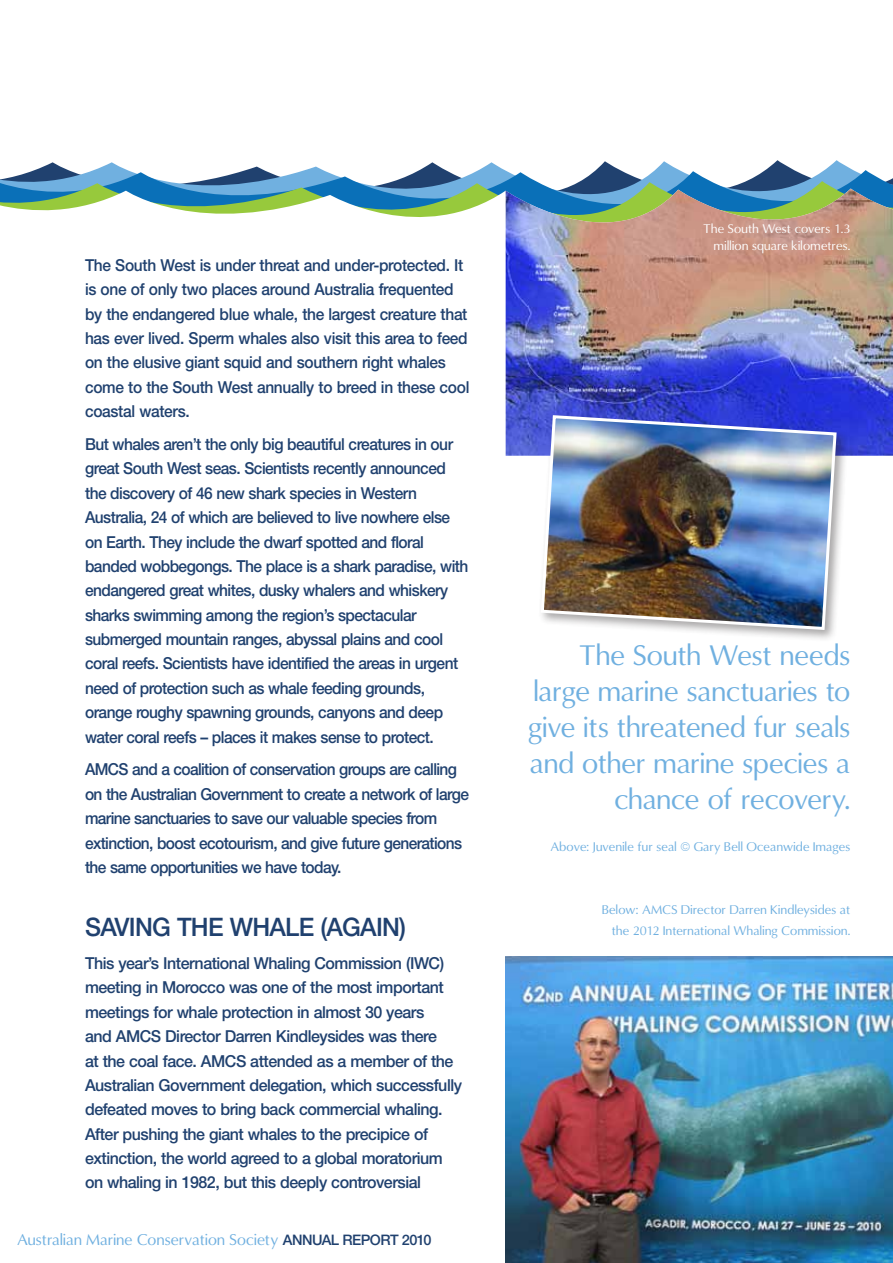
<style>
.page{position:relative;width:893px;height:1263px;background:#fff}
.page>*{position:absolute;margin:0;border:0;box-sizing:border-box;transform-origin:0 0}
.t1{font:27px/36px "Omni";color:#70b0e0;text-align:right}
.t2{font:500 25.5px "Helvetica Neue";letter-spacing:-.03em;color:#20416f}
.t3{font:500 16.5px/24.3px "Helvetica Neue";letter-spacing:-.035em;color:#20416f;scale:.94 1}
.t4{font:500 16.5px/24.3px "Helvetica Neue";letter-spacing:-.035em;color:#20416f}
.t5{font:14.85px "Omni";letter-spacing:.01em;color:#70b0e0}
.t6{font:12px/21px "Omni";letter-spacing:.02em;color:#70b0e0;text-align:right}
.t7{font:12px/16.5px "Omni";letter-spacing:.02em;color:#fff;text-align:right}
.s1{font-family:"Helvetica Neue";font-weight:500;font-size:14.55px;color:#20416f}
</style>
<div class="page">
<svg style="left:20px;top:164px;width:854px;height:11px"></svg>
<svg style="left:0;top:175px;width:893px;height:8px"></svg>
<svg style="left:0;top:183px;width:893px;height:126px"></svg>
<img style="left:506px;top:189px;width:387px;height:267px">
<div style="left:537px;top:412px;width:311px;height:230px;background:#231f20;opacity:.4"></div>
<img style="left:539px;top:414px;width:299px;height:218px">
<img style="left:505px;top:957px;width:388px;height:306px">
<p class="t3" style="left:85px;top:253px;width:410px">The South West is under threat and under-protected. It is one of only two places around Australia frequented by the endangered blue whale, the largest creature that has ever lived. Sperm whales also visit this area to feed on the elusive giant squid and southern right whales come to the South West annually to breed in these cool coastal waters.</p>
<p class="t3" style="left:85px;top:432px;width:409px">But whales aren’t the only big beautiful creatures in our great South West seas. Scientists recently announced the discovery of 46 new shark species in Western Australia, 24 of which are believed to live nowhere else on Earth. They include the dwarf spotted and floral banded wobbegongs. The place is a shark paradise, with endangered great whites, dusky whalers and whiskery sharks swimming among the region’s spectacular submerged mountain ranges, abyssal plains and cool coral reefs. Scientists have identified the areas in urgent need of protection such as whale feeding grounds, orange roughy spawning grounds, canyons and deep water coral reefs – places it makes sense to protect.</p>
<p class="t3" style="left:85px;top:757px;width:410px">AMCS and a coalition of conservation groups are calling on the Australian Government to create a network of large marine sanctuaries to save our valuable species from extinction, boost ecotourism, and give future generations the same opportunities we have today.</p>
<h2 class="t2" style="left:85px;top:912px;width:165px">Saving the Wha</h2>
<h2 class="t2" style="left:285px;top:912px;width:122px">le (again)</h2>
<p class="t4" style="left:85px;top:951px;width:378px">This year’s International Whaling Commission (IWC) meeting in Morocco was one of the most important meetings for whale protection in almost 30 years<br>and AMCS Director Darren Kindleysides was there<br>at the coal face. AMCS attended as a member of the Australian Government delegation, which successfully defeated moves to bring back commercial whaling.<br>After pushing the giant whales to the precipice of extinction, the world agreed to a global moratorium on whaling in 1982, but this deeply controversial</p>
<p class="t5" style="left:17px;top:1230px;width:416px">Australian Marine Conservation Society <span class="s1">Annual Report 2010</span></p>
<p class="t7" style="left:703px;top:221px;width:149px">The South West covers 1.3 million square kilometres.</p>
<h1 class="t1" style="left:528px;top:638px;width:324px">The South West needs large marine sanctuaries to give its threatened fur seals and other marine species a chance of recovery.</h1>
<p class="t6" style="left:550px;top:836px;width:302px">Above: Juvenile fur seal © Gary Bell Oceanwide Images</p>
<p class="t6" style="left:602px;top:899px;width:250px">Below: AMCS Director Darren Kindleysides at the 2012 International Whaling Commission.</p>
</div>
